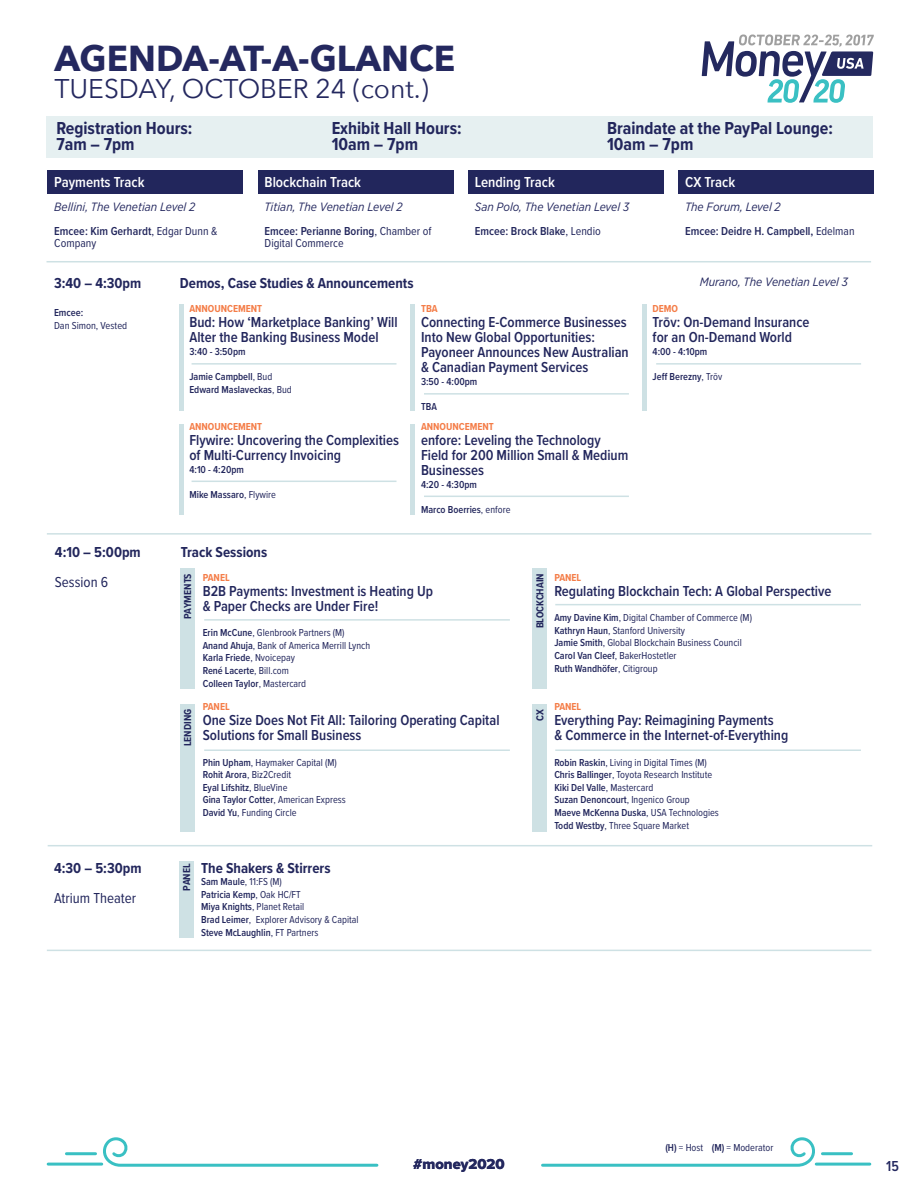
<style>
.page{position:relative;width:918px;height:1188px;background:#fff}
.page>*{position:absolute;margin:0;border:0;box-sizing:border-box;transform-origin:0 0}
.t1{font:700 36px "Avenir Next";color:#24285f}
.t2{font:27px "Avenir Next";color:#24285f}
.t3{font:700 18px/16.5px "Proxima Nova Cond";color:#22265c}
.t4{font:600 15px/15px "Proxima Nova Cond";color:#22265c}
.t5{font:700 15px "Proxima Nova Cond";color:#22265c}
.t6{font:600 15px "Proxima Nova Cond";color:#fff}
.t7{font:15px "Proxima Nova Cond";color:#22265c}
.t8{font:15px "Proxima Nova Extrabld";color:#24285f}
.t9{font:600 15px "Proxima Nova Cond";color:#24285f}
.t10{font:italic 12px "Gotham Narrow";color:#24285f}
.t11{font:12px/12px "Proxima Nova Cond";color:#22265c}
.t12{font:600 12px "Proxima Nova Cond";color:#22265c}
.t13{font:10.5px/12.6px "Proxima Nova Cond";color:#22265c}
.t14{font:600 10.5px/12.6px "Proxima Nova Cond";color:#22265c}
.t15{font:700 10.5px "Proxima Nova Cond";color:#f47d48}
.t16{font:700 10.5px "Proxima Nova Cond";color:#22265c}
.s1{font-weight:600}
.s2{font-size:15px;color:#fff}
.s3{font-weight:400}
</style>
<div class="page">
<svg style="left:46px;top:1137px;width:333px;height:30px"></svg>
<svg style="left:541px;top:1137px;width:331px;height:30px"></svg>
<div style="left:46px;top:116px;width:827px;height:42px;background:#e6f0f1"></div>
<hr style="left:179px;top:304px;width:4px;height:107px;background:#cee1e4">
<hr style="left:179px;top:424px;width:4px;height:90px;background:#cee1e4">
<hr style="left:411px;top:304px;width:4px;height:107px;background:#cee1e4">
<hr style="left:411px;top:424px;width:4px;height:90px;background:#cee1e4">
<div style="left:642px;top:304px;width:5px;height:107px;background:#cee1e4"></div>
<hr style="left:424px;top:393px;width:205px;height:2px;background:#cee1e4">
<hr style="left:424px;top:496px;width:205px;height:1px;background:#cee1e4">
<hr style="left:192px;top:363px;width:204px;height:2px;background:#cee1e4">
<hr style="left:192px;top:481px;width:204px;height:1px;background:#cee1e4">
<hr style="left:656px;top:363px;width:205px;height:2px;background:#cee1e4">
<hr style="left:47px;top:261px;width:824px;height:1px;background:#cee1e4">
<div style="left:48px;top:170px;width:195px;height:24px;background:#22265c"></div>
<div style="left:259px;top:170px;width:195px;height:24px;background:#22265c"></div>
<div style="left:469px;top:170px;width:195px;height:24px;background:#22265c"></div>
<div style="left:679px;top:170px;width:195px;height:24px;background:#22265c"></div>
<hr style="left:47px;top:950px;width:824px;height:1px;background:#cee1e4">
<hr style="left:47px;top:533px;width:824px;height:2px;background:#cee1e4">
<div style="left:180px;top:861px;width:14px;height:77px;background:#cee1e4"></div>
<hr style="left:48px;top:845px;width:824px;height:1px;background:#cee1e4">
<div style="left:181px;top:569px;width:14px;height:120px;background:#cee1e4"></div>
<div style="left:533px;top:704px;width:14px;height:127px;background:#cee1e4"></div>
<div style="left:533px;top:568px;width:14px;height:120px;background:#cee1e4"></div>
<div style="left:181px;top:704px;width:14px;height:127px;background:#cee1e4"></div>
<hr style="left:555px;top:604px;width:306px;height:1px;background:#cee1e4">
<hr style="left:204px;top:619px;width:306px;height:2px;background:#cee1e4">
<hr style="left:555px;top:749px;width:306px;height:2px;background:#cee1e4">
<hr style="left:204px;top:749px;width:306px;height:2px;background:#cee1e4">
<svg style="left:702px;top:35px;width:172px;height:68px"></svg>
<h1 class="t1" style="left:54px;top:27px;width:402px">AGENDA-AT-A-GLANCE</h1>
<h2 class="t2" style="left:54px;top:65px;width:376px">TUESDAY, OCTOBER 24 (cont.)</h2>
<h3 class="t3" style="left:56px;top:120px;width:138px">Registration Hours:<br>7am – 7pm</h3>
<h3 class="t3" style="left:332px;top:120px;width:131px">Exhibit Hall Hours:<br>10am – 7pm</h3>
<h3 class="t3" style="left:607px;top:120px;width:228px">Braindate at the PayPal Lounge:<br>10am – 7pm</h3>
<h3 class="t6" style="left:54px;top:173px;width:92px">Payments Track</h3>
<p class="t10" style="left:54px;top:199px;width:143px">Bellini, The Venetian Level 2</p>
<p class="t11" style="left:54px;top:225px;width:165px"><span class="s1">Emcee: Kim Gerhardt</span>, Edgar Dunn &amp;<br>Company</p>
<h3 class="t6" style="left:265px;top:173px;width:98px">Blockchain Track</h3>
<p class="t10" style="left:265px;top:199px;width:140px">Titian, The Venetian Level 2</p>
<p class="t11" style="left:265px;top:225px;width:169px"><span class="s1">Emcee: Perianne Boring</span>, Chamber of<br>Digital Commerce<span class="s2">T</span></p>
<h3 class="t6" style="left:475px;top:173px;width:82px">Lending Track</h3>
<p class="t10" style="left:475px;top:199px;width:156px">San Polo, The Venetian Level 3</p>
<p class="t12" style="left:475px;top:224px;width:128px">Emcee: Brock Blake<span class="s3">, Lendio</span></p>
<h3 class="t5" style="left:54px;top:274px;width:89px">3:40 – 4:30pm</h3>
<p class="t14" style="left:54px;top:306px;width:31px">Emcee:</p>
<p class="t13" style="left:54px;top:319px;width:75px">Dan Simon, Vested</p>
<h3 class="t5" style="left:180px;top:274px;width:235px">Demos, Case Studies &amp; Announcements</h3>
<p class="t15" style="left:189px;top:302px;width:74px">ANNOUNCEMENT</p>
<h3 class="t4" style="left:189px;top:315px;width:210px">Bud: How ‘Marketplace Banking’ Will<br>Alter the Banking Business Model</h3>
<p class="t14" style="left:189px;top:345px;width:58px">3:40 - 3:50pm</p>
<p class="t14" style="left:189px;top:370px;width:104px">Jamie Campbell<span class="s3">, Bud<br></span>Edward Maslaveckas<span class="s3">, Bud</span></p>
<p class="t15" style="left:421px;top:302px;width:18px">TBA</p>
<h3 class="t4" style="left:421px;top:315px;width:209px">Connecting E-Commerce Businesses<br>Into New Global Opportunities:<br>Payoneer Announces New Australian &amp; Canadian Payment Services</h3>
<p class="t14" style="left:421px;top:375px;width:58px">3:50 - 4:00pm</p>
<p class="t14" style="left:421px;top:400px;width:17px">TBA</p>
<p class="t15" style="left:189px;top:421px;width:74px">ANNOUNCEMENT</p>
<h3 class="t4" style="left:189px;top:433px;width:211px">Flywire: Uncovering the Complexities of Multi-Currency Invoicing</h3>
<p class="t14" style="left:189px;top:463px;width:56px">4:10 - 4:20pm</p>
<p class="t14" style="left:189px;top:489px;width:88px">Mike Massaro<span class="s3">, Flywire</span></p>
<p class="t15" style="left:421px;top:421px;width:74px">ANNOUNCEMENT</p>
<h3 class="t4" style="left:421px;top:433px;width:209px">enfore: Leveling the Technology<br>Field for 200 Million Small &amp; Medium<br>Businesses</h3>
<p class="t14" style="left:421px;top:478px;width:57px">4:20 - 4:30pm</p>
<p class="t14" style="left:421px;top:504px;width:91px">Marco Boerries<span class="s3">, enfore</span></p>
<h3 class="t6" style="left:685px;top:173px;width:52px">CX Track</h3>
<p class="t10" style="left:685px;top:199px;width:97px">The Forum, Level 2</p>
<p class="t12" style="left:685px;top:224px;width:171px">Emcee: Deidre H. Campbell, <span class="s3">Edelman</span></p>
<p class="t10" style="left:700px;top:274px;width:150px">Murano, The Venetian Level 3</p>
<p class="t15" style="left:653px;top:302px;width:27px">DEMO</p>
<h3 class="t4" style="left:653px;top:315px;width:158px">Trōv: On-Demand Insurance for an On-Demand World</h3>
<p class="t14" style="left:653px;top:345px;width:56px">4:00 - 4:10pm</p>
<p class="t14" style="left:653px;top:370px;width:71px">Jeff Berezny<span class="s3">, Trōv</span></p>
<h3 class="t5" style="left:55px;top:543px;width:87px">4:10 – 5:00pm</h3>
<h3 class="t7" style="left:55px;top:573px;width:55px">Session 6</h3>
<h3 class="t5" style="left:54px;top:859px;width:89px">4:30 – 5:30pm</h3>
<h3 class="t7" style="left:54px;top:889px;width:84px">Atrium Theater</h3>
<h3 class="t5" style="left:181px;top:543px;width:88px">Track Sessions</h3>
<p class="t16" style="left:181px;top:619px;width:47px;rotate:-90deg">PAYMENTS</p>
<p class="t15" style="left:203px;top:571px;width:28px">PANEL</p>
<h3 class="t4" style="left:203px;top:584px;width:232px">B2B Payments: Investment is Heating Up &amp; Paper Checks are Under Fire!</h3>
<p class="t13" style="left:203px;top:627px;width:169px"><span class="s1">Erin McCune</span>, Glenbrook Partners (M)<br><span class="s1">Anand Ahuja</span>, Bank of America Merrill Lynch<br><span class="s1">Karla Friede</span>, Nvoicepay<br><span class="s1">René Lacerte</span>, Bill.com<br><span class="s1">Colleen Taylor</span>, Mastercard</p>
<p class="t16" style="left:182px;top:746px;width:39px;rotate:-90deg">LENDING</p>
<p class="t15" style="left:203px;top:701px;width:28px">PANEL</p>
<h3 class="t4" style="left:203px;top:713px;width:298px">One Size Does Not Fit All: Tailoring Operating Capital<br>Solutions for Small Business</h3>
<p class="t13" style="left:203px;top:756px;width:145px"><span class="s1">Phin Upham</span>, Haymaker Capital (M)<br><span class="s1">Rohit Arora</span>, Biz2Credit<br><span class="s1">Eyal Lifshitz</span>, BlueVine<br><span class="s1">Gina Taylor Cotter</span>, American Express<br><span class="s1">David Yu</span>, Funding Circle</p>
<p class="t16" style="left:181px;top:891px;width:28px;rotate:-90deg">PANEL</p>
<h3 class="t5" style="left:201px;top:859px;width:131px">The Shakers &amp; Stirrers</h3>
<p class="t13" style="left:201px;top:876px;width:159px"><span class="s1">Sam Maule</span>, 11:FS (M)<br><span class="s1">Patricia Kemp</span>, Oak HC/FT<br><span class="s1">Miya Knights</span>, Planet Retail<br><span class="s1">Brad Leimer</span>, Explorer Advisory &amp; Capital<br><span class="s1">Steve McLaughlin</span>, FT Partners</p>
<p class="t16" style="left:534px;top:628px;width:57px;rotate:-90deg">BLOCKCHAIN</p>
<p class="t15" style="left:554px;top:571px;width:28px">PANEL</p>
<h3 class="t4" style="left:554px;top:584px;width:279px">Regulating Blockchain Tech: A Global Perspective</h3>
<p class="t13" style="left:554px;top:612px;width:199px"><span class="s1">Amy Davine Kim</span>, Digital Chamber of Commerce (M)<br><span class="s1">Kathryn Haun</span>, Stanford University<br><span class="s1">Jamie Smith</span>, Global Blockchain Business Council <span class="s1">Carol Van Cleef</span>, BakerHostetler<br><span class="s1">Ruth Wandhöfer</span>, Citigroup</p>
<p class="t16" style="left:534px;top:721px;width:13px;rotate:-90deg">CX</p>
<p class="t15" style="left:554px;top:701px;width:28px">PANEL</p>
<h3 class="t4" style="left:554px;top:713px;width:236px">Everything Pay: Reimagining Payments<br>&amp; Commerce in the Internet-of-Everything</h3>
<p class="t13" style="left:554px;top:756px;width:166px"><span class="s1">Robin Raskin</span>, Living in Digital Times (M)<br><span class="s1">Chris Ballinger</span>, Toyota Research Institute <span class="s1">Kiki Del Valle</span>, Mastercard<br><span class="s1">Suzan Denoncourt</span>, Ingenico Group<br><span class="s1">Maeve McKenna Duska</span>, USA Technologies <span class="s1">Todd Westby</span>, Three Square Market</p>
<p class="t13" style="left:665px;top:1142px;width:110px"><span class="s1">(H)</span> = Host <span class="s1">(M)</span> = Moderator</p>
<h3 class="t8" style="left:413px;top:1155px;width:93px">#money2020</h3>
<h3 class="t9" style="left:886px;top:1157px;width:14px">15</h3>
</div>
